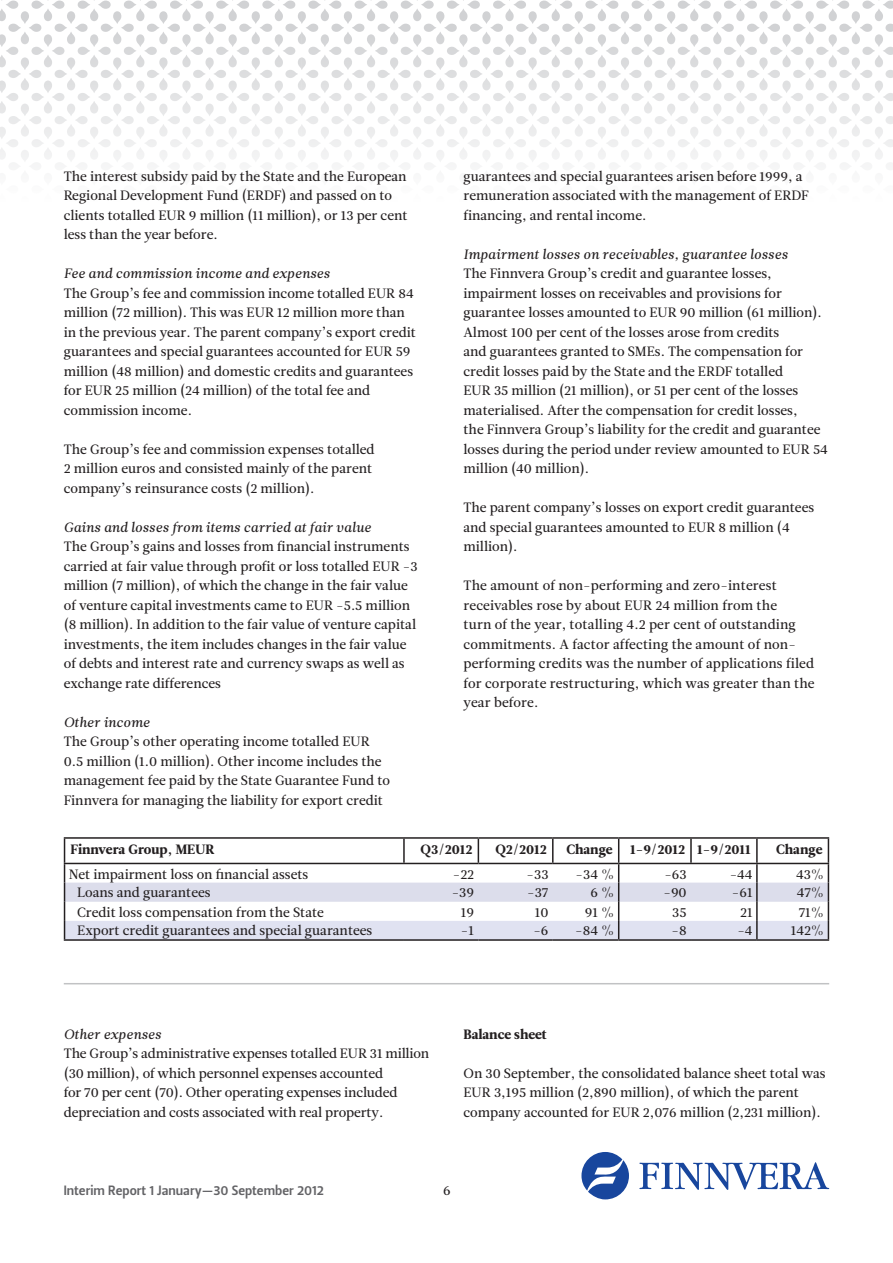
<style>
.page{position:relative;width:893px;height:1263px;background:#fff}
.page>*{position:absolute;margin:0;border:0;box-sizing:border-box;transform-origin:0 0}
.Leipis{font:13.5px/19.5px "Leitura News Roman 2";color:#231f20}
.Leipis-2{font:13.5px "Leitura News Roman 4";color:#231f20}
.t1{font:13.5px "Leitura Sans Grot 3";color:#636366}
.s1{font-family:"Leitura News Italic 2"}
</style>
<div class="page">
<svg style="left:0;top:0;width:302px;height:164px"></svg>
<svg style="left:302px;top:0;width:323px;height:164px"></svg>
<svg style="left:625px;top:0;width:268px;height:164px"></svg>
<svg style="left:581px;top:1152px;width:48px;height:47px"></svg>
<svg style="left:639px;top:1162px;width:190px;height:28px"></svg>
<hr style="left:64px;top:837px;width:340px;height:2px;background:#231f20">
<hr style="left:404px;top:837px;width:74px;height:2px;background:#231f20">
<hr style="left:478px;top:837px;width:75px;height:2px;background:#231f20">
<hr style="left:553px;top:837px;width:66px;height:2px;background:#231f20">
<hr style="left:619px;top:837px;width:72px;height:2px;background:#231f20">
<hr style="left:691px;top:837px;width:66px;height:2px;background:#231f20">
<hr style="left:757px;top:837px;width:72px;height:2px;background:#231f20">
<svg style="left:64px;top:839px;width:765px;height:100px"></svg>
<hr style="left:64px;top:939px;width:340px;height:2px;background:#231f20">
<hr style="left:404px;top:939px;width:74px;height:2px;background:#231f20">
<hr style="left:478px;top:939px;width:75px;height:2px;background:#231f20">
<hr style="left:553px;top:939px;width:66px;height:2px;background:#231f20">
<hr style="left:619px;top:939px;width:72px;height:2px;background:#231f20">
<hr style="left:691px;top:939px;width:66px;height:2px;background:#231f20">
<hr style="left:757px;top:939px;width:72px;height:2px;background:#231f20">
<hr style="left:64px;top:983px;width:765px;height:1px;background:#c1c2c4">
<p class="Leipis" style="left:64px;top:167px;width:345px">The interest subsidy paid by the State and the European Regional Development Fund (ERDF) and passed on to clients totalled EUR 9 million (11 million), or 13 per cent less than the year before.</p>
<p class="Leipis" style="left:64px;top:264px;width:354px"><span class="s1">Fee and commission income and expenses<br></span>The Group’s fee and commission income totalled EUR 84 million (72 million). This was EUR 12 million more than in the previous year. The parent company’s export credit guarantees and special guarantees accounted for EUR 59 million (48 million) and domestic credits and guarantees for EUR 25 million (24 million) of the total fee and commission income.</p>
<p class="Leipis" style="left:64px;top:440px;width:312px">The Group’s fee and commission expenses totalled<br>2 million euros and consisted mainly of the parent company’s reinsurance costs (2 million).</p>
<p class="Leipis" style="left:64px;top:518px;width:355px"><span class="s1">Gains and losses from items carried at fair value<br></span>The Group’s gains and losses from financial instruments carried at fair value through profit or loss totalled EUR -3 million (7 million), of which the change in the fair value of venture capital investments came to EUR -5.5 million (8 million). In addition to the fair value of venture capital investments, the item includes changes in the fair value of debts and interest rate and currency swaps as well as exchange rate differences</p>
<p class="Leipis" style="left:64px;top:713px;width:328px"><span class="s1">Other income<br></span>The Group’s other operating income totalled EUR 0.5 million (1.0 million). Other income includes the management fee paid by the State Guarantee Fund to Finnvera for managing the liability for export credit</p>
<p class="Leipis" style="left:463px;top:167px;width:347px">guarantees and special guarantees arisen before 1999, a remuneration associated with the management of ERDF financing, and rental income.</p>
<p class="Leipis" style="left:463px;top:245px;width:366px"><span class="s1">Impairment losses on receivables, guarantee losses<br></span>The Finnvera Group’s credit and guarantee losses, impairment losses on receivables and provisions for guarantee losses amounted to EUR 90 million (61 million).<br>Almost 100 per cent of the losses arose from credits<br>and guarantees granted to SMEs. The compensation for credit losses paid by the State and the ERDF totalled<br>EUR 35 million (21 million), or 51 per cent of the losses materialised. After the compensation for credit losses,<br>the Finnvera Group’s liability for the credit and guarantee losses during the period under review amounted to EUR 54 million (40 million).</p>
<p class="Leipis" style="left:463px;top:498px;width:352px">The parent company’s losses on export credit guarantees and special guarantees amounted to EUR 8 million (4 million).</p>
<p class="Leipis" style="left:463px;top:576px;width:353px">The amount of non-performing and zero-interest receivables rose by about EUR 24 million from the<br>turn of the year, totalling 4.2 per cent of outstanding commitments. A factor affecting the amount of non&shy;performing credits was the number of applications filed for corporate restructuring, which was greater than the year before.</p>
<p class="Leipis-2" style="left:71px;top:842px;width:146px">Finnvera Group, MEUR</p>
<p class="Leipis-2" style="left:421px;top:842px;width:53px">Q3/2012</p>
<p class="Leipis-2" style="left:495px;top:842px;width:53px">Q2/2012</p>
<p class="Leipis-2" style="left:566px;top:842px;width:48px">Change</p>
<p class="Leipis-2" style="left:630px;top:842px;width:56px">1-9/2012</p>
<p class="Leipis-2" style="left:697px;top:842px;width:55px">1-9/2011</p>
<p class="Leipis-2" style="left:776px;top:842px;width:48px">Change</p>
<p class="Leipis" style="left:69px;top:864px;width:241px">Net impairment loss on financial assets</p>
<p class="Leipis" style="left:453px;top:864px;width:23px">-22</p>
<p class="Leipis" style="left:526px;top:864px;width:24px">-33</p>
<p class="Leipis" style="left:576px;top:864px;width:40px">-34 %</p>
<p class="Leipis" style="left:664px;top:864px;width:24px">-63</p>
<p class="Leipis" style="left:730px;top:864px;width:24px">-44</p>
<p class="Leipis" style="left:796px;top:864px;width:30px">43%</p>
<p class="Leipis" style="left:77px;top:883px;width:135px">Loans and guarantees</p>
<p class="Leipis" style="left:452px;top:883px;width:24px">-39</p>
<p class="Leipis" style="left:527px;top:883px;width:23px">-37</p>
<p class="Leipis" style="left:590px;top:883px;width:25px">6 %</p>
<p class="Leipis" style="left:663px;top:883px;width:25px">-90</p>
<p class="Leipis" style="left:732px;top:883px;width:22px">-61</p>
<p class="Leipis" style="left:797px;top:883px;width:29px">47%</p>
<p class="Leipis" style="left:77px;top:902px;width:248px">Credit loss compensation from the State</p>
<p class="Leipis" style="left:461px;top:902px;width:15px">19</p>
<p class="Leipis" style="left:535px;top:902px;width:15px">10</p>
<p class="Leipis" style="left:585px;top:902px;width:31px">91 %</p>
<p class="Leipis" style="left:672px;top:902px;width:16px">35</p>
<p class="Leipis" style="left:740px;top:902px;width:14px">21</p>
<p class="Leipis" style="left:799px;top:902px;width:27px">71%</p>
<p class="Leipis" style="left:77px;top:921px;width:297px">Export credit guarantees and special guarantees</p>
<p class="Leipis" style="left:461px;top:921px;width:15px">-1</p>
<p class="Leipis" style="left:533px;top:921px;width:17px">-6</p>
<p class="Leipis" style="left:575px;top:921px;width:41px">-84 %</p>
<p class="Leipis" style="left:672px;top:921px;width:17px">-8</p>
<p class="Leipis" style="left:737px;top:921px;width:17px">-4</p>
<p class="Leipis" style="left:791px;top:921px;width:35px">142%</p>
<p class="Leipis" style="left:64px;top:1025px;width:367px"><span class="s1">Other expenses<br></span>The Group’s administrative expenses totalled EUR 31 million (30 million), of which personnel expenses accounted<br>for 70 per cent (70). Other operating expenses included depreciation and costs associated with real property.</p>
<p class="Leipis-2" style="left:463px;top:1026px;width:85px">Balance sheet</p>
<p class="Leipis" style="left:463px;top:1064px;width:364px">On 30 September, the consolidated balance sheet total was<br>EUR 3,195 million (2,890 million), of which the parent company accounted for EUR 2,076 million (2,231 million).</p>
<p class="t1" style="left:64px;top:1181px;width:262px">Interim Report 1 January—30 September 2012</p>
<p class="Leipis" style="left:443px;top:1181px;width:9px">6</p>
</div>
